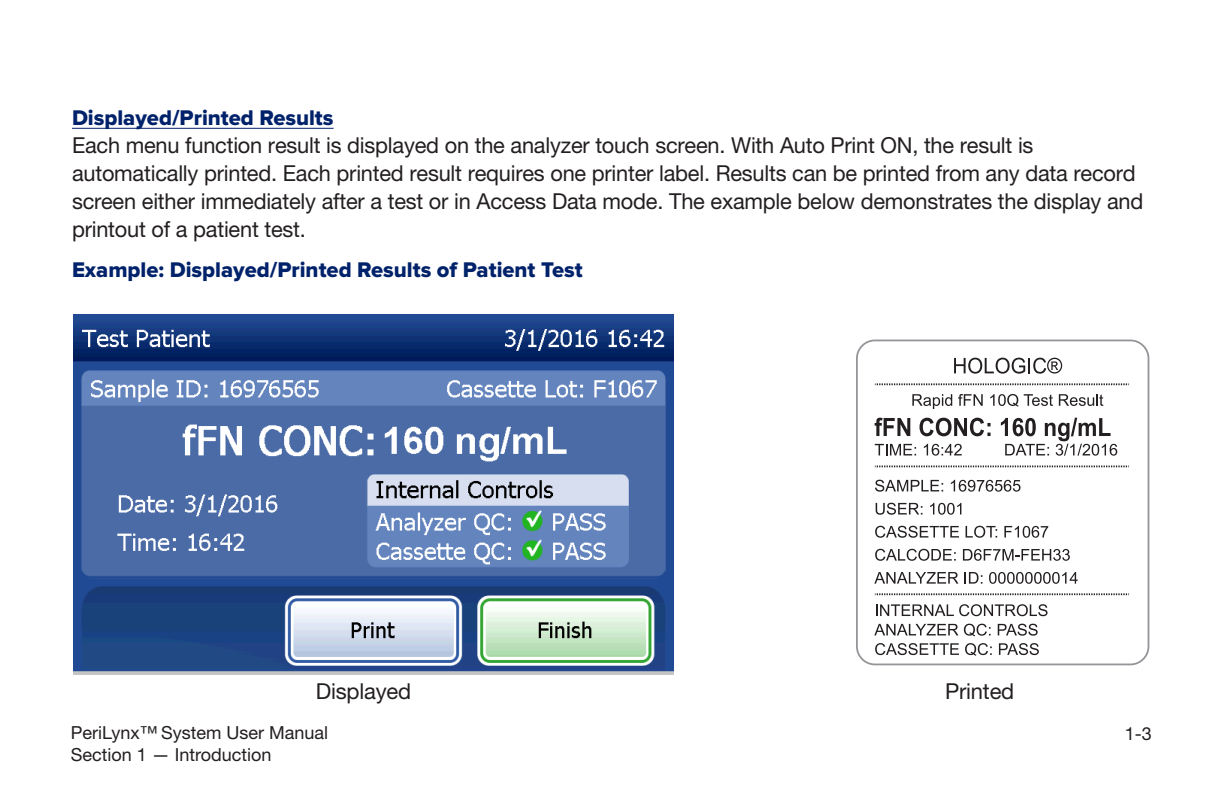
<style>
.page{position:relative;width:1224px;height:792px;background:#fff}
.page>*{position:absolute;margin:0;border:0;box-sizing:border-box;transform-origin:0 0}
.Text_-_normal_operat{font:22px/28px "Helvetica Neue LT Pro";letter-spacing:-.01em;color:#231f20}
.Figure_title{font:22px "Proxima Nova Extrabld";color:#00226b}
.Header__left{font:22px "Proxima Nova Extrabld";color:#00226b}
.t1{font:18px "Helvetica Neue LT Std";color:#231f20}
</style>
<div class="page">
<hr style="left:72px;top:128px;width:262px;height:1px;background:#00226b">
<img style="left:73px;top:314px;width:600px;height:360px">
<div style="left:856px;top:340px;width:293px;height:325px;border:2px solid #939598;border-radius:18px"></div>
<svg style="left:954px;top:358px;width:108px;height:16px"></svg>
<svg style="left:912px;top:394px;width:40px;height:15px"></svg>
<svg style="left:958px;top:394px;width:25px;height:12px"></svg>
<svg style="left:990px;top:394px;width:63px;height:13px"></svg>
<svg style="left:1059px;top:394px;width:44px;height:12px"></svg>
<svg style="left:875px;top:418px;width:35px;height:18px"></svg>
<svg style="left:920px;top:418px;width:71px;height:18px"></svg>
<svg style="left:875px;top:444px;width:41px;height:11px"></svg>
<svg style="left:924px;top:444px;width:38px;height:12px"></svg>
<svg style="left:1001px;top:418px;width:116px;height:38px"></svg>
<svg style="left:875px;top:480px;width:68px;height:12px"></svg>
<svg style="left:951px;top:480px;width:70px;height:12px"></svg>
<svg style="left:876px;top:503px;width:46px;height:12px"></svg>
<svg style="left:930px;top:503px;width:31px;height:12px"></svg>
<svg style="left:875px;top:526px;width:84px;height:12px"></svg>
<svg style="left:966px;top:526px;width:31px;height:12px"></svg>
<svg style="left:1004px;top:526px;width:44px;height:12px"></svg>
<svg style="left:875px;top:549px;width:81px;height:12px"></svg>
<svg style="left:963px;top:549px;width:107px;height:12px"></svg>
<svg style="left:874px;top:572px;width:84px;height:12px"></svg>
<svg style="left:965px;top:572px;width:17px;height:12px"></svg>
<svg style="left:989px;top:572px;width:89px;height:12px"></svg>
<svg style="left:876px;top:604px;width:172px;height:12px"></svg>
<svg style="left:874px;top:624px;width:84px;height:11px"></svg>
<svg style="left:964px;top:624px;width:27px;height:12px"></svg>
<svg style="left:998px;top:624px;width:40px;height:12px"></svg>
<svg style="left:875px;top:643px;width:84px;height:12px"></svg>
<svg style="left:965px;top:643px;width:27px;height:13px"></svg>
<svg style="left:999px;top:643px;width:40px;height:12px"></svg>
<svg style="left:875px;top:466px;width:254px;height:1px"></svg>
<svg style="left:875px;top:383px;width:254px;height:2px"></svg>
<svg style="left:875px;top:593px;width:254px;height:2px"></svg>
<p class="Header__left" style="left:72px;top:105px;width:263px">Displayed/Printed Results</p>
<p class="Text_-_normal_operat" style="left:72px;top:131px;width:1073px">Each menu function result is displayed on the analyzer touch screen. With Auto Print ON, the result is automatically printed. Each printed result requires one printer label. Results can be printed from any data record screen either immediately after a test or in Access Data mode. The example below demonstrates the display and printout of a patient test.</p>
<p class="Figure_title" style="left:72px;top:257px;width:512px">Example: Displayed/Printed Results of Patient Test</p>
<p class="Text_-_normal_operat" style="left:316px;top:677px;width:97px">Displayed</p>
<p class="Text_-_normal_operat" style="left:945px;top:677px;width:71px">Printed</p>
<p class="t1" style="left:71px;top:722px;width:259px">PeriLynx™ System User Manual</p>
<p class="t1" style="left:1125px;top:723px;width:29px">1-3</p>
<p class="t1" style="left:71px;top:744px;width:202px">Section 1 — Introduction</p>
</div>
